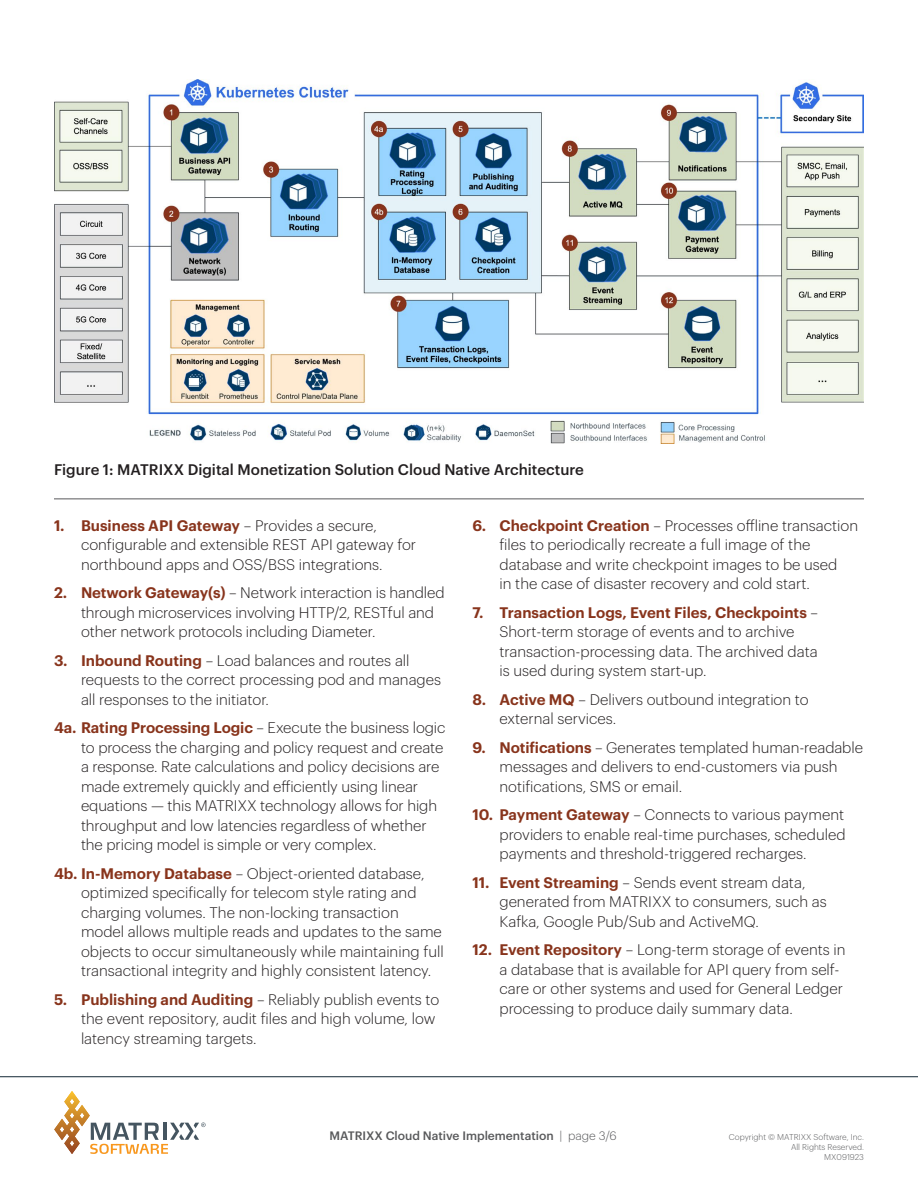
<style>
.page{position:relative;width:918px;height:1188px;background:#fff}
.page>*{position:absolute;margin:0;border:0;box-sizing:border-box;transform-origin:0 0}
.t1{font:300 15px/19.5px "Graphik";color:#231f20}
.t2{font:500 15px "Graphik";color:#231f20}
.t3{font:500 12px "Graphik";color:#58595b}
.t4{font:300 8.25px/9.9px "Graphik";color:#58595b;text-align:right}
.s1{font-weight:600;color:#88341c}
.s2{font-weight:300}
</style>
<div class="page">
<svg style="left:54px;top:1091px;width:152px;height:63px"></svg>
<hr style="left:0;top:1076px;width:918px;height:1px;background:#455560">
<hr style="left:54px;top:499px;width:810px;height:1px;background:#58595b">
<img style="left:55px;top:80px;width:808px;height:364px">
<p class="t2" style="left:54px;top:458px;width:531px">Figure 1: MATRIXX Digital Monetization Solution Cloud Native Architecture</p>
<p class="t1" style="left:81px;top:514px;width:337px;text-indent:-27px"><span class="s1">1. Business API Gateway</span> – Provides a secure, configurable and extensible REST API gateway for northbound apps and OSS/BSS integrations.</p>
<p class="t1" style="left:81px;top:582px;width:365px;text-indent:-27px"><span class="s1">2. Network Gateway(s)</span> – Network interaction is handled through microservices involving HTTP/2, RESTful and other network protocols including Diameter.</p>
<p class="t1" style="left:81px;top:649px;width:362px;text-indent:-27px"><span class="s1">3. Inbound Routing</span> – Load balances and routes all requests to the correct processing pod and manages all responses to the initiator.</p>
<p class="t1" style="left:81px;top:717px;width:366px;text-indent:-27px"><span class="s1">4a. Rating Processing Logic</span> – Execute the business logic to process the charging and policy request and create a response. Rate calculations and policy decisions are made extremely quickly and efficiently using linear equations — this MATRIXX technology allows for high throughput and low latencies regardless of whether the pricing model is simple or very complex.</p>
<p class="t1" style="left:81px;top:862px;width:364px;text-indent:-27px"><span class="s1">4b. In-Memory Database</span> – Object-oriented database, optimized specifically for telecom style rating and charging volumes. The non-locking transaction model allows multiple reads and updates to the same objects to occur simultaneously while maintaining full transactional integrity and highly consistent latency.</p>
<p class="t1" style="left:81px;top:988px;width:360px;text-indent:-27px"><span class="s1">5. Publishing and Auditing</span> – Reliably publish events to the event repository, audit files and high volume, low latency streaming targets.</p>
<p class="t1" style="left:500px;top:514px;width:360px;text-indent:-27px"><span class="s1">6. Checkpoint Creation</span> – Processes offline transaction files to periodically recreate a full image of the database and write checkpoint images to be used<br>in the case of disaster recovery and cold start.</p>
<p class="t1" style="left:500px;top:601px;width:320px;text-indent:-27px"><span class="s1">7. Transaction Logs, Event Files, Checkpoints</span> – Short-term storage of events and to archive transaction-processing data. The archived data is used during system start-up.</p>
<p class="t1" style="left:500px;top:688px;width:311px;text-indent:-27px"><span class="s1">8. Active MQ</span> – Delivers outbound integration to external services.</p>
<p class="t1" style="left:500px;top:736px;width:365px;text-indent:-27px"><span class="s1">9. Notifications</span> – Generates templated human-readable messages and delivers to end-customers via push notifications, SMS or email.</p>
<p class="t1" style="left:500px;top:804px;width:348px;text-align:justify;text-indent:-27px"><span class="s1">10. Payment Gateway</span> – Connects to various payment providers to enable real-time purchases, scheduled payments and threshold-triggered recharges.</p>
<p class="t1" style="left:500px;top:871px;width:329px;text-indent:-27px"><span class="s1">11. Event Streaming</span> – Sends event stream data, generated from MATRIXX to consumers, such as<br>Kafka, Google Pub/Sub and ActiveMQ.</p>
<p class="t1" style="left:500px;top:939px;width:348px;text-indent:-27px"><span class="s1">12. Event Repository</span> – Long-term storage of events in a database that is available for API query from self&shy;care or other systems and used for General Ledger processing to produce daily summary data.</p>
<p class="t3" style="left:329px;top:1126px;width:289px">MATRIXX Cloud Native Implementation <span class="s2">| page 3/6</span></p>
<p class="t4" style="left:729px;top:1131px;width:137px">Copyright © MATRIXX Software, Inc.<br>All Rights Reserved.<br>MX091923</p>
</div>
